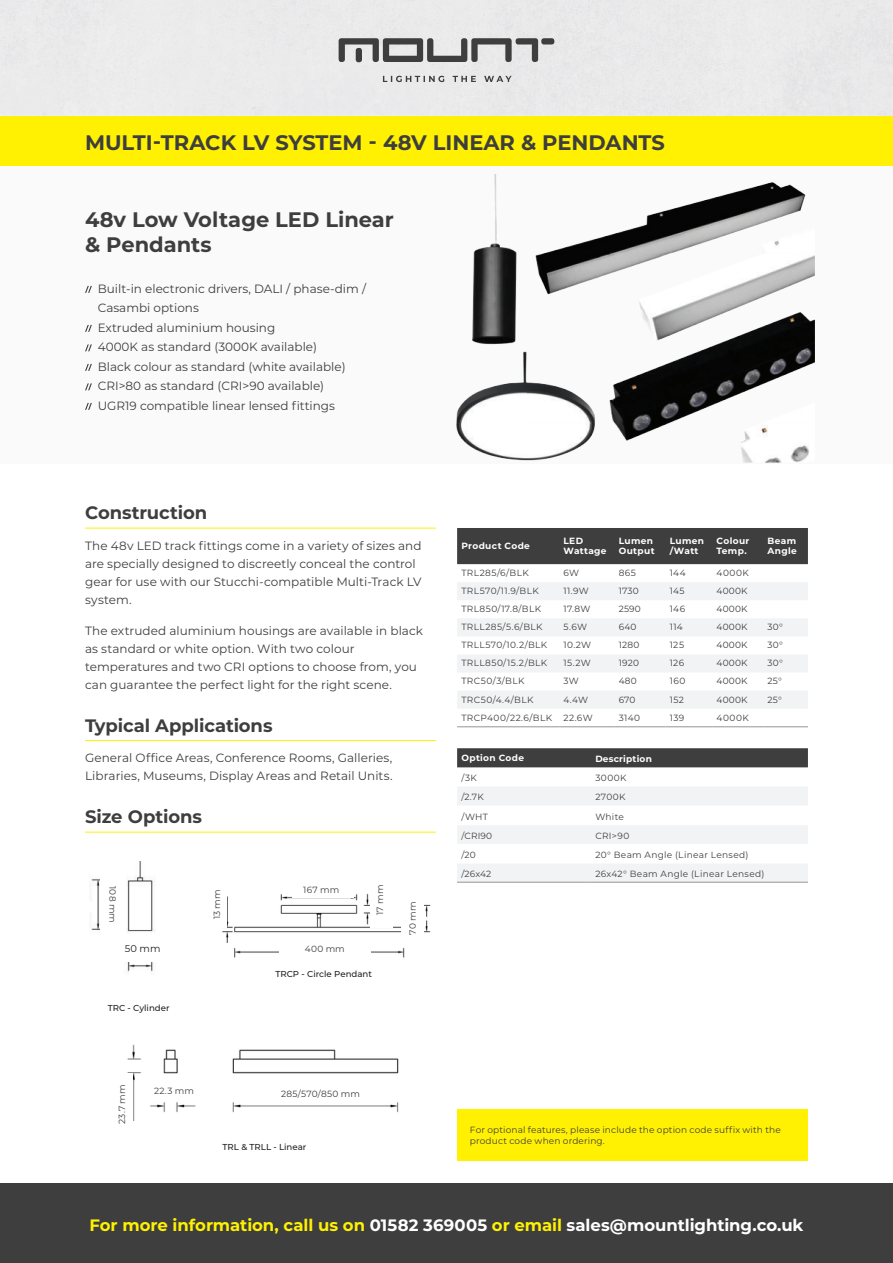
<style>
.page{position:relative;width:893px;height:1263px;background:#fff}
.page>*{position:absolute;margin:0;border:0;box-sizing:border-box;transform-origin:0 0}
.t1{font:700 21px/25.5px "Montserrat";color:#3e3e3f}
.t2{font:700 18px "Montserrat";letter-spacing:-.005em;color:#3e3e3f}
.t3{font:700 16.5px "Montserrat";letter-spacing:-.005em;color:#fff}
.t4{font:12px/18px "Montserrat";color:#3e3e3f}
.t5{font:9.9px "Montserrat";color:#231f20}
.t6{font:9px/10.5px "Montserrat";letter-spacing:.03em;color:#3e3e3f}
.t7{font:700 9px/10.5px "Montserrat";letter-spacing:.04em;color:#fff}
.t8{font:700 9px "Montserrat";letter-spacing:.02em;color:#fff}
.t9{font:500 8.55px "Montserrat";color:#231f20}
.s1{color:#fff101}
</style>
<div class="page">
<div style="left:0;top:166px;width:893px;height:297px;background:#fafafa"></div>
<div style="left:0;top:116px;width:893px;height:50px;background:#fff101"></div>
<hr style="left:85px;top:528px;width:351px;height:1px;background:#fff101">
<hr style="left:85px;top:740px;width:351px;height:1px;background:#fff101">
<hr style="left:85px;top:832px;width:351px;height:1px;background:#fff101">
<div style="left:457px;top:748px;width:351px;height:19px;background:#3e3e3f"></div>
<svg style="left:457px;top:787px;width:351px;height:95px"></svg>
<hr style="left:457px;top:824px;width:134px;height:1px;background:#fff">
<hr style="left:591px;top:824px;width:217px;height:1px;background:#fff">
<hr style="left:457px;top:863px;width:134px;height:1px;background:#fff">
<hr style="left:591px;top:863px;width:217px;height:1px;background:#fff">
<hr style="left:457px;top:882px;width:134px;height:1px;background:#939598">
<hr style="left:591px;top:882px;width:217px;height:1px;background:#939598">
<div style="left:457px;top:1110px;width:351px;height:51px;background:#fff101"></div>
<svg style="left:85px;top:286px;width:7px;height:7px"></svg>
<svg style="left:85px;top:325px;width:7px;height:7px"></svg>
<svg style="left:85px;top:344px;width:7px;height:7px"></svg>
<svg style="left:85px;top:364px;width:7px;height:7px"></svg>
<svg style="left:85px;top:383px;width:7px;height:7px"></svg>
<svg style="left:85px;top:403px;width:7px;height:7px"></svg>
<div style="left:457px;top:528px;width:351px;height:36px;background:#3e3e3f"></div>
<svg style="left:457px;top:582px;width:351px;height:126px"></svg>
<hr style="left:457px;top:726px;width:102px;height:1px;background:#939598">
<hr style="left:559px;top:726px;width:55px;height:1px;background:#939598">
<hr style="left:614px;top:726px;width:51px;height:1px;background:#939598">
<hr style="left:665px;top:726px;width:47px;height:1px;background:#939598">
<hr style="left:712px;top:726px;width:51px;height:1px;background:#939598">
<hr style="left:763px;top:726px;width:45px;height:1px;background:#939598">
<img style="left:89px;top:862px;width:65px;height:111px">
<div style="left:104px;top:936px;width:77px;height:26px;background:#fff"></div>
<div style="left:101px;top:866px;width:25px;height:77px;background:#fff"></div>
<img style="left:127px;top:1044px;width:272px;height:76px">
<div style="left:242px;top:1081px;width:147px;height:22px;background:#fff"></div>
<div style="left:141px;top:1079px;width:76px;height:22px;background:#fff"></div>
<div style="left:111px;top:1073px;width:22px;height:77px;background:#fff"></div>
<img style="left:222px;top:893px;width:209px;height:65px">
<div style="left:292px;top:875px;width:62px;height:22px;background:#fff"></div>
<div style="left:370px;top:870px;width:22px;height:57px;background:#fff"></div>
<div style="left:401px;top:888px;width:22px;height:57px;background:#fff"></div>
<div style="left:279px;top:936px;width:91px;height:28px;background:#fff"></div>
<div style="left:205px;top:870px;width:22px;height:57px;background:#fff"></div>
<img style="left:456px;top:174px;width:358px;height:289px">
<svg style="left:383px;top:76px;width:129px;height:6px"></svg>
<svg style="left:339px;top:38px;width:215px;height:24px;background:#989899"></svg>
<div style="left:0;top:1183px;width:893px;height:80px;background:#3e3e3f"></div>
<h1 class="t1" style="left:85px;top:131px;width:581px">MULTI-TRACK LV SYSTEM - 48V LINEAR &amp; PENDANTS</h1>
<h1 class="t1" style="left:85px;top:207px;width:310px">48v Low Voltage LED Linear &amp; Pendants</h1>
<p class="t4" style="left:98px;top:279px;width:270px;line-height:19.5px">Built-in electronic drivers, DALI / phase-dim / Casambi options<br>Extruded aluminium housing<br>4000K as standard (3000K available)<br>Black colour as standard (white available)<br>CRI&gt;80 as standard (CRI&gt;90 available)<br>UGR19 compatible linear lensed fittings</p>
<h2 class="t2" style="left:85px;top:504px;width:124px">Construction</h2>
<p class="t4" style="left:85px;top:537px;width:338px">The 48v LED track fittings come in a variety of sizes and are specially designed to discreetly conceal the control gear for use with our Stucchi-compatible Multi-Track LV system.</p>
<p class="t4" style="left:85px;top:622px;width:340px">The extruded aluminium housings are available in black as standard or white option. With two colour temperatures and two CRI options to choose from, you can guarantee the perfect light for the right scene.</p>
<h2 class="t2" style="left:85px;top:716px;width:189px">Typical Applications</h2>
<p class="t4" style="left:85px;top:749px;width:309px">General Office Areas, Conference Rooms, Galleries,<br>Libraries, Museums, Display Areas and Retail Units.</p>
<h2 class="t2" style="left:85px;top:808px;width:118px">Size Options</h2>
<p class="t6" style="left:117px;top:886px;width:39px;rotate:90deg">108 mm</p>
<p class="t6" style="left:212px;top:919px;width:32px;rotate:-90deg">13 mm</p>
<p class="t5" style="left:125px;top:944px;width:37px">50 mm</p>
<p class="t9" style="left:108px;top:1004px;width:63px">TRC - Cylinder</p>
<p class="t6" style="left:303px;top:885px;width:38px">167 mm</p>
<p class="t6" style="left:305px;top:944px;width:42px">400 mm</p>
<p class="t6" style="left:375px;top:915px;width:32px;rotate:-90deg">17 mm</p>
<p class="t9" style="left:275px;top:970px;width:98px">TRCP - Circle Pendant</p>
<p class="t6" style="left:408px;top:934px;width:34px;rotate:-90deg">70 mm</p>
<p class="t6" style="left:117px;top:1124px;width:41px;rotate:-90deg">23.7 mm</p>
<p class="t6" style="left:154px;top:1086px;width:42px">22.3 mm</p>
<p class="t6" style="left:281px;top:1088px;width:80px">285/570/850 mm</p>
<p class="t9" style="left:223px;top:1143px;width:85px">TRL &amp; TRLL - Linear</p>
<p class="t7" style="left:461px;top:541px;width:70px">Product Code</p>
<p class="t7" style="left:563px;top:535px;width:45px">LED<br>Wattage</p>
<p class="t7" style="left:619px;top:535px;width:37px">Lumen<br>Output</p>
<p class="t7" style="left:670px;top:535px;width:36px">Lumen /Watt</p>
<p class="t7" style="left:717px;top:535px;width:34px">Colour<br>Temp.</p>
<p class="t7" style="left:768px;top:535px;width:31px">Beam<br>Angle</p>
<p class="t6" style="left:461px;top:568px;width:69px">TRL285/6/BLK</p>
<p class="t6" style="left:563px;top:568px;width:17px">6W</p>
<p class="t6" style="left:619px;top:568px;width:19px">865</p>
<p class="t6" style="left:670px;top:568px;width:17px">144</p>
<p class="t6" style="left:717px;top:568px;width:34px">4000K</p>
<p class="t6" style="left:461px;top:586px;width:79px">TRL570/11.9/BLK</p>
<p class="t6" style="left:563px;top:586px;width:27px">11.9W</p>
<p class="t6" style="left:619px;top:586px;width:22px">1730</p>
<p class="t6" style="left:670px;top:586px;width:16px">145</p>
<p class="t6" style="left:717px;top:586px;width:32px">4000K</p>
<p class="t6" style="left:461px;top:604px;width:81px">TRL850/17.8/BLK</p>
<p class="t6" style="left:563px;top:604px;width:29px">17.8W</p>
<p class="t6" style="left:619px;top:604px;width:24px">2590</p>
<p class="t6" style="left:670px;top:604px;width:17px">146</p>
<p class="t6" style="left:717px;top:604px;width:32px">4000K</p>
<p class="t6" style="left:461px;top:622px;width:83px">TRLL285/5.6/BLK</p>
<p class="t6" style="left:563px;top:622px;width:25px">5.6W</p>
<p class="t6" style="left:619px;top:622px;width:19px">640</p>
<p class="t6" style="left:670px;top:622px;width:15px">114</p>
<p class="t6" style="left:717px;top:622px;width:32px">4000K</p>
<p class="t6" style="left:768px;top:622px;width:17px">30°</p>
<p class="t6" style="left:461px;top:640px;width:87px">TRLL570/10.2/BLK</p>
<p class="t6" style="left:563px;top:640px;width:29px">10.2W</p>
<p class="t6" style="left:619px;top:640px;width:22px">1280</p>
<p class="t6" style="left:670px;top:640px;width:16px">125</p>
<p class="t6" style="left:717px;top:640px;width:32px">4000K</p>
<p class="t6" style="left:768px;top:640px;width:17px">30°</p>
<p class="t6" style="left:461px;top:658px;width:87px">TRLL850/15.2/BLK</p>
<p class="t6" style="left:563px;top:658px;width:29px">15.2W</p>
<p class="t6" style="left:619px;top:658px;width:22px">1920</p>
<p class="t6" style="left:670px;top:658px;width:16px">126</p>
<p class="t6" style="left:717px;top:658px;width:32px">4000K</p>
<p class="t6" style="left:768px;top:658px;width:17px">30°</p>
<p class="t6" style="left:461px;top:676px;width:65px">TRC50/3/BLK</p>
<p class="t6" style="left:563px;top:676px;width:17px">3W</p>
<p class="t6" style="left:619px;top:676px;width:20px">480</p>
<p class="t6" style="left:670px;top:676px;width:17px">160</p>
<p class="t6" style="left:717px;top:676px;width:32px">4000K</p>
<p class="t6" style="left:768px;top:676px;width:16px">25°</p>
<p class="t6" style="left:461px;top:694px;width:74px">TRC50/4.4/BLK</p>
<p class="t6" style="left:563px;top:694px;width:26px">4.4W</p>
<p class="t6" style="left:619px;top:694px;width:18px">670</p>
<p class="t6" style="left:670px;top:694px;width:16px">152</p>
<p class="t6" style="left:717px;top:694px;width:32px">4000K</p>
<p class="t6" style="left:768px;top:694px;width:16px">25°</p>
<p class="t6" style="left:461px;top:712px;width:92px">TRCP400/22.6/BLK</p>
<p class="t6" style="left:563px;top:712px;width:31px">22.6W</p>
<p class="t6" style="left:619px;top:712px;width:23px">3140</p>
<p class="t6" style="left:670px;top:712px;width:16px">139</p>
<p class="t6" style="left:717px;top:712px;width:34px">4000K</p>
<p class="t7" style="left:461px;top:752px;width:64px">Option Code</p>
<p class="t8" style="left:595px;top:755px;width:58px">Description</p>
<p class="t6" style="left:461px;top:773px;width:17px">/3K</p>
<p class="t6" style="left:595px;top:773px;width:33px">3000K</p>
<p class="t6" style="left:461px;top:792px;width:24px">/2.7K</p>
<p class="t6" style="left:595px;top:792px;width:32px">2700K</p>
<p class="t6" style="left:461px;top:811px;width:28px">/WHT</p>
<p class="t6" style="left:595px;top:811px;width:30px">White</p>
<p class="t6" style="left:461px;top:830px;width:32px">/CRI90</p>
<p class="t6" style="left:595px;top:830px;width:36px">CRI&gt;90</p>
<p class="t6" style="left:461px;top:850px;width:16px">/20</p>
<p class="t6" style="left:595px;top:850px;width:155px">20° Beam Angle (Linear Lensed)</p>
<p class="t6" style="left:461px;top:869px;width:31px">/26x42</p>
<p class="t6" style="left:595px;top:869px;width:171px">26x42° Beam Angle (Linear Lensed)</p>
<p class="t6" style="left:470px;top:1125px;width:312px">For optional features, please include the option code suffix with the product code when ordering.</p>
<h3 class="t3" style="left:90px;top:1218px;width:715px"><span class="s1">For more information, call us on</span> 01582 369005 <span class="s1">or email</span> sales@mountlighting.co.uk</h3>
</div>
